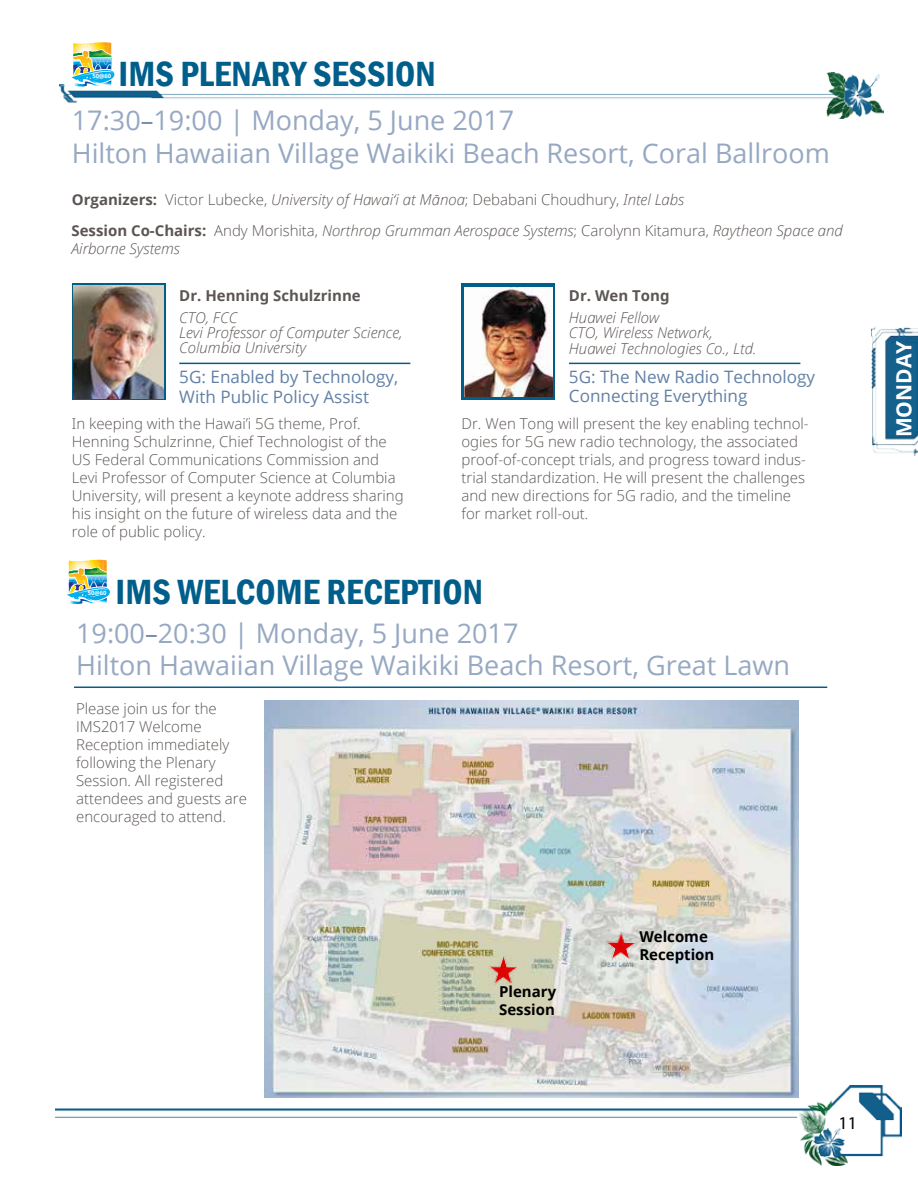
<style>
.page{position:relative;width:918px;height:1188px;background:#fff}
.page>*{position:absolute;margin:0;border:0;box-sizing:border-box;transform-origin:0 0}
.t1{font:600 condensed 36px "Franklin Gothic";color:#005e8b}
.t2{font:27px/32.4px "Open Sans";color:#96a8c2}
.t3{font:700 21px "Open Sans";color:#fff}
.t4{font:18px "Myriad Pro";color:#000}
.t5{font:17.1px/19.5px "Open Sans";color:#6280a5}
.t6{font:300 15px/18px "Open Sans";color:#5b5553}
.t7{font:italic 300 15px/15px "Open Sans";color:#5b5553}
.t8{font:700 15px "Open Sans";color:#5b5553}
.t9{font:700 15px/18px "Open Sans";color:#000}
.t10{font:700 5.85px "Open Sans";color:#fff}
.s1{font-size:25.5px;color:#718aaa}
.s2{font-weight:700;font-style:normal}
.s3{font-style:normal}
</style>
<div class="page">
<img style="left:56px;top:1086px;width:845px;height:80px">
<img style="left:60px;top:73px;width:824px;height:45px">
<div style="left:66px;top:40px;width:45px;height:50px;background:#fff"></div>
<svg style="left:72px;top:284px;width:94px;height:116px"></svg>
<img style="left:74px;top:286px;width:90px;height:112px">
<hr style="left:179px;top:363px;width:231px;height:1px;background:#005e8b">
<hr style="left:569px;top:363px;width:231px;height:1px;background:#005e8b">
<div style="left:462px;top:284px;width:93px;height:116px;background:#005e8b"></div>
<img style="left:464px;top:287px;width:89px;height:110px">
<hr style="left:74px;top:687px;width:753px;height:1px;background:#005e8b">
<img style="left:265px;top:701px;width:533px;height:396px">
<img style="left:488px;top:956px;width:29px;height:29px">
<img style="left:606px;top:931px;width:29px;height:30px">
<img style="left:872px;top:326px;width:46px;height:129px">
<div style="left:70px;top:40px;width:45px;height:49px;background:#fff"></div>
<svg style="left:71px;top:40px;width:43px;height:48px"></svg>
<svg style="left:67px;top:557px;width:43px;height:48px"></svg>
<h1 class="t1" style="left:119px;top:53px;width:319px">IMS PLENARY SESSION</h1>
<h2 class="t2" style="left:72px;top:104px;width:760px">17:30<span class="s1">–</span>19:00 | Monday, 5 June 2017<br>Hilton Hawaiian Village Waikiki Beach Resort, Coral Ballroom</h2>
<p class="t7" style="left:72px;top:191px;width:614px"><span class="s2">Organizers:</span> <span class="s3">Victor Lubecke,</span> University of Hawai‘i at Mānoa<span class="s3">; Debabani Choudhury,</span> Intel Labs</p>
<p class="t10" style="left:92px;top:72px;width:20px">50@60</p>
<p class="t10" style="left:89px;top:72px;width:20px">50@60</p>
<p class="t7" style="left:71px;top:222px;width:773px;line-height:18px"><span class="s2">Session Co-Chairs:</span> <span class="s3">Andy Morishita,</span> Northrop Grumman Aerospace Systems<span class="s3">; Carolynn Kitamura,</span> Raytheon Space and<br>Airborne Systems</p>
<p class="t8" style="left:179px;top:285px;width:183px">Dr. Henning Schulzrinne</p>
<p class="t7" style="left:179px;top:309px;width:225px">CTO, FCC<br>Levi Professor of Computer Science,<br>Columbia University</p>
<p class="t5" style="left:179px;top:366px;width:220px;line-height:20.5px">5G: Enabled by Technology,<br>With Public Policy Assist</p>
<p class="t6" style="left:72px;top:414px;width:333px">In keeping with the Hawai’i 5G theme, Prof.<br>Henning Schulzrinne, Chief Technologist of the US Federal Communications Commission and Levi Professor of Computer Science at Columbia University, will present a keynote address sharing his insight on the future of wireless data and the role of public policy.</p>
<p class="t8" style="left:569px;top:285px;width:102px">Dr. Wen Tong</p>
<p class="t7" style="left:569px;top:309px;width:189px;line-height:15.8px">Huawei Fellow<br>CTO, Wireless Network,<br>Huawei Technologies Co., Ltd.</p>
<p class="t5" style="left:569px;top:366px;width:248px">5G: The New Radio Technology<br>Connecting Everything</p>
<p class="t6" style="left:462px;top:414px;width:349px">Dr. Wen Tong will present the key enabling technol&shy;ogies for 5G new radio technology, the associated proof-of-concept trials, and progress toward indus&shy;trial standardization. He will present the challenges and new directions for 5G radio, and the timeline for market roll-out.</p>
<h1 class="t1" style="left:116px;top:571px;width:369px">IMS WELCOME RECEPTION</h1>
<h2 class="t2" style="left:76px;top:616px;width:715px">19:00<span class="s1">–</span>20:30 | Monday, 5 June 2017<br>Hilton Hawaiian Village Waikiki Beach Resort, Great Lawn</h2>
<p class="t6" style="left:76px;top:699px;width:172px">Please join us for the<br>IMS2017 Welcome<br>Reception immediately following the Plenary<br>Session. All registered attendees and guests are encouraged to attend.</p>
<p class="t10" style="left:88px;top:589px;width:20px">50@60</p>
<p class="t9" style="left:499px;top:982px;width:59px">Plenary<br>Session</p>
<p class="t9" style="left:639px;top:927px;width:77px">Welcome<br>Reception</p>
<p class="t4" style="left:839px;top:1112px;width:20px">11</p>
<h3 class="t3" style="left:889px;top:437px;width:98px;rotate:-90deg">MONDAY</h3>
</div>
